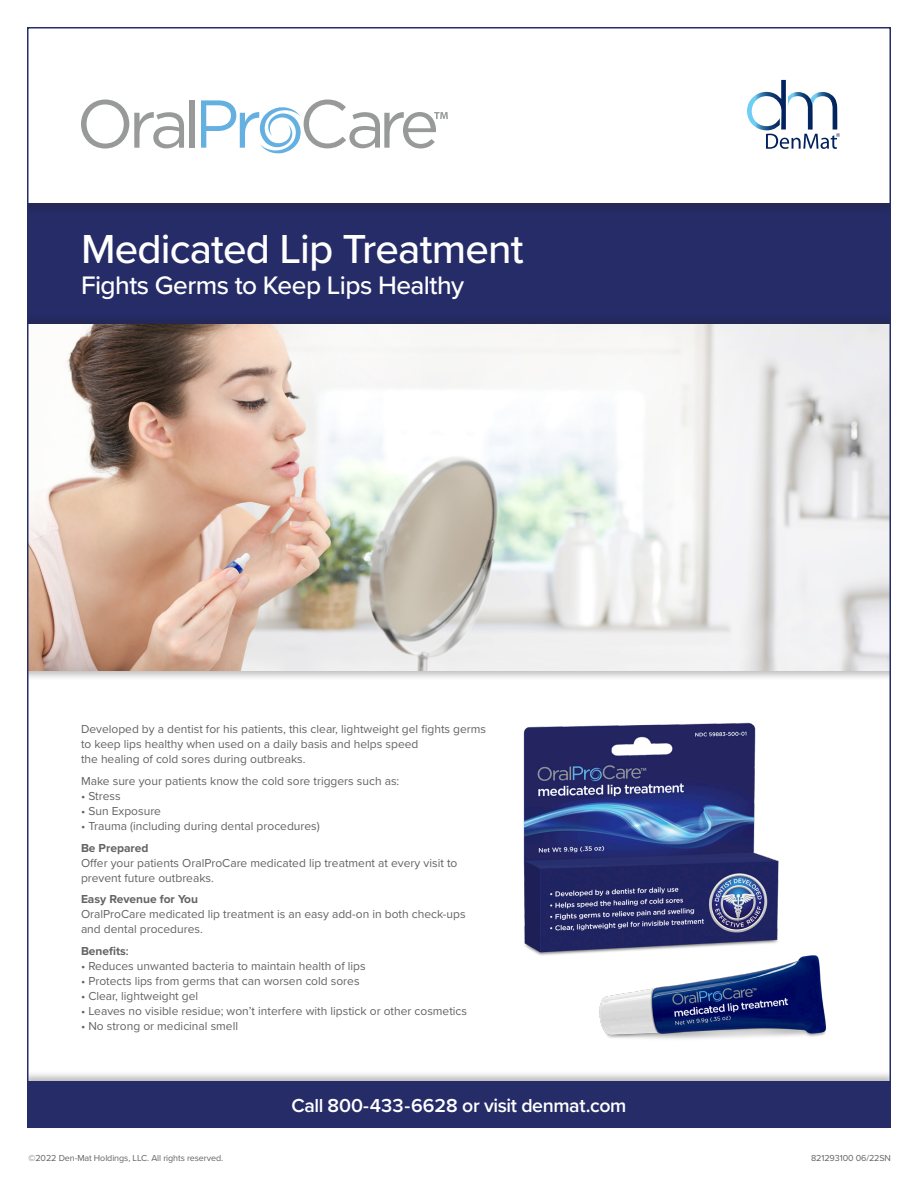
<style>
.page{position:relative;width:918px;height:1188px;background:#fff}
.page>*{position:absolute;margin:0;border:0;box-sizing:border-box;transform-origin:0 0}
.t1{font:500 42px "Proxima Nova";letter-spacing:-.02em;color:#fff}
.t2{font:500 26.25px "Proxima Nova";letter-spacing:-.02em;color:#fff}
.t3{font:600 19.5px "Proxima Nova";letter-spacing:-.02em;color:#fff}
.t4{font:12px/15px "Proxima Nova";color:#636366}
.t5{font:700 12px "Proxima Nova";color:#636366}
.t6{font:9px "Proxima Nova";letter-spacing:-.01em;color:#636366}
.s1{font-weight:600}
</style>
<div class="page">
<div style="left:27px;top:203px;width:864px;height:121px;background:#252c68"></div>
<div style="left:16px;top:313px;width:886px;height:369px;background:#231f20;opacity:.3"></div>
<img style="left:30px;top:324px;width:858px;height:347px">
<div style="left:20px;top:1070px;width:878px;height:60px;background:#231f20;opacity:.3"></div>
<div style="left:27px;top:1082px;width:864px;height:46px;background:#252c68"></div>
<div style="left:20px;top:26px;width:878px;height:188px;background:#24295c"></div>
<div style="left:27px;top:28px;width:864px;height:175px;background:#fff"></div>
<img style="left:523px;top:722px;width:303px;height:317px">
<svg style="left:81px;top:100px;width:103px;height:49px"></svg>
<div style="left:190px;top:100px;width:5px;height:48px;background:#989999"></div>
<svg style="left:201px;top:100px;width:247px;height:54px"></svg>
<div style="left:0;top:0;width:27px;height:1188px;background:#fff"></div>
<div style="left:891px;top:0;width:27px;height:1188px;background:#fff"></div>
<svg style="left:747px;top:80px;width:93px;height:69px"></svg>
<p class="t1" style="left:81px;top:217px;width:444px">Medicated Lip Treatment</p>
<p class="t2" style="left:81px;top:266px;width:385px">Fights Germs to Keep Lips Healthy</p>
<p class="t4" style="left:81px;top:721px;width:407px">Developed by a dentist for his patients, this clear, lightweight gel fights germs to keep lips healthy when used on a daily basis and helps speed<br>the healing of cold sores during outbreaks.</p>
<p class="t4" style="left:81px;top:773px;width:320px">Make sure your patients know the cold sore triggers such as:</p>
<p class="t4" style="left:81px;top:788px;width:41px">• Stress</p>
<p class="t4" style="left:81px;top:803px;width:82px">• Sun Exposure</p>
<p class="t4" style="left:81px;top:818px;width:240px">• Trauma (including during dental procedures)</p>
<p class="t5" style="left:81px;top:839px;width:69px">Be Prepared</p>
<p class="t4" style="left:81px;top:855px;width:378px">Offer your patients OralProCare medicated lip treatment at every visit to prevent future outbreaks.</p>
<p class="t5" style="left:81px;top:890px;width:119px">Easy Revenue for You</p>
<p class="t4" style="left:81px;top:906px;width:386px">OralProCare medicated lip treatment is an easy add-on in both check-ups and dental procedures.</p>
<p class="t5" style="left:81px;top:942px;width:49px">Benefits<span class="s1">:</span></p>
<p class="t4" style="left:81px;top:958px;width:286px">• Reduces unwanted bacteria to maintain health of lips</p>
<p class="t4" style="left:81px;top:973px;width:280px">• Protects lips from germs that can worsen cold sores</p>
<p class="t4" style="left:81px;top:988px;width:119px">• Clear, lightweight gel</p>
<p class="t4" style="left:81px;top:1003px;width:388px">• Leaves no visible residue; won’t interfere with lipstick or other cosmetics</p>
<p class="t4" style="left:81px;top:1018px;width:159px">• No strong or medicinal smell</p>
<p class="t3" style="left:291px;top:1091px;width:337px">Call 800-433-6628 or visit denmat.com</p>
<p class="t6" style="left:28px;top:1151px;width:196px">©2022 Den-Mat Holdings, LLC. All rights reserved.</p>
<p class="t6" style="left:811px;top:1151px;width:81px">821293100 06/22SN</p>
</div>
